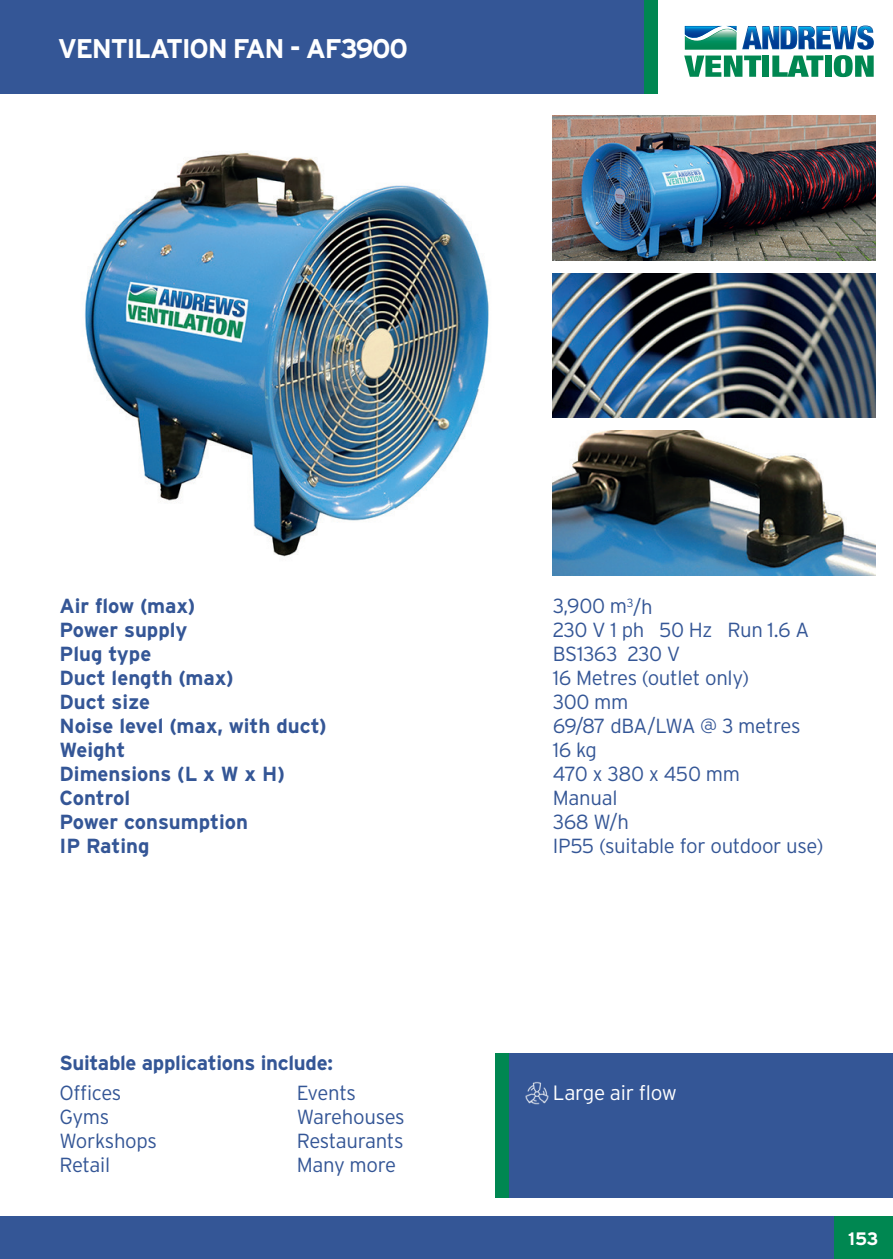
<style>
.page{position:relative;width:893px;height:1259px;background:#fff}
.page>*{position:absolute;margin:0;border:0;box-sizing:border-box;transform-origin:0 0}
.t1{font:700 27px "Interstate";letter-spacing:-.05em;color:#fff}
.t2{font:300 20.7px "Interstate";letter-spacing:-.015em;color:#fff}
.t3{font:300 20.4px/24px "Interstate";letter-spacing:-.015em;color:#345696}
.t4{font:700 20.4px/24px "Interstate";color:#345696}
.t5{font:700 18px "Interstate";color:#fff}
</style>
<div class="page">
<div style="left:0;top:0;width:644px;height:94px;background:#345696"></div>
<div style="left:644px;top:0;width:14px;height:94px;background:#008751"></div>
<div style="left:509px;top:1053px;width:384px;height:145px;background:#345696"></div>
<div style="left:495px;top:1053px;width:14px;height:145px;background:#008751"></div>
<div style="left:833px;top:1216px;width:60px;height:43px;background:#008751"></div>
<svg style="left:684px;top:26px;width:190px;height:51px"></svg>
<div style="left:0;top:1216px;width:833px;height:43px;background:#345696"></div>
<img style="left:553px;top:273px;width:323px;height:145px">
<img style="left:553px;top:430px;width:323px;height:145px">
<img style="left:85px;top:152px;width:404px;height:405px">
<img style="left:553px;top:116px;width:323px;height:144px">
<img style="left:525px;top:1081px;width:24px;height:24px">
<h1 class="t1" style="left:58px;top:33px;width:352px">VENTILATION FAN - AF3900</h1>
<p class="t4" style="left:60px;top:594px;width:269px">Air flow (max)<br>Power supply<br>Plug type<br>Duct length (max)<br>Duct size<br>Noise level (max, with duct)<br>Weight<br>Dimensions (L x W x H)<br>Control<br>Power consumption<br>IP Rating</p>
<p class="t3" style="left:553px;top:594px;width:272px">3,900 m<sup>3</sup>/h<br>230 V 1 ph 50 Hz Run 1.6 A<br>BS1363 230 V<br>16 Metres (outlet only)<br>300 mm<br>69/87 dBA/LWA @ 3 metres<br>16 kg<br>470 x 380 x 450 mm<br>Manual<br>368 W/h<br>IP55 (suitable for outdoor use)</p>
<p class="t4" style="left:60px;top:1050px;width:275px">Suitable applications include:</p>
<p class="t3" style="left:60px;top:1080px;width:99px">Offices<br>Gyms<br>Workshops<br>Retail</p>
<p class="t3" style="left:297px;top:1080px;width:109px">Events<br>Warehouses<br>Restaurants<br>Many more</p>
<p class="t2" style="left:553px;top:1081px;width:126px">Large air flow</p>
<p class="t5" style="left:848px;top:1228px;width:32px">153</p>
</div>
